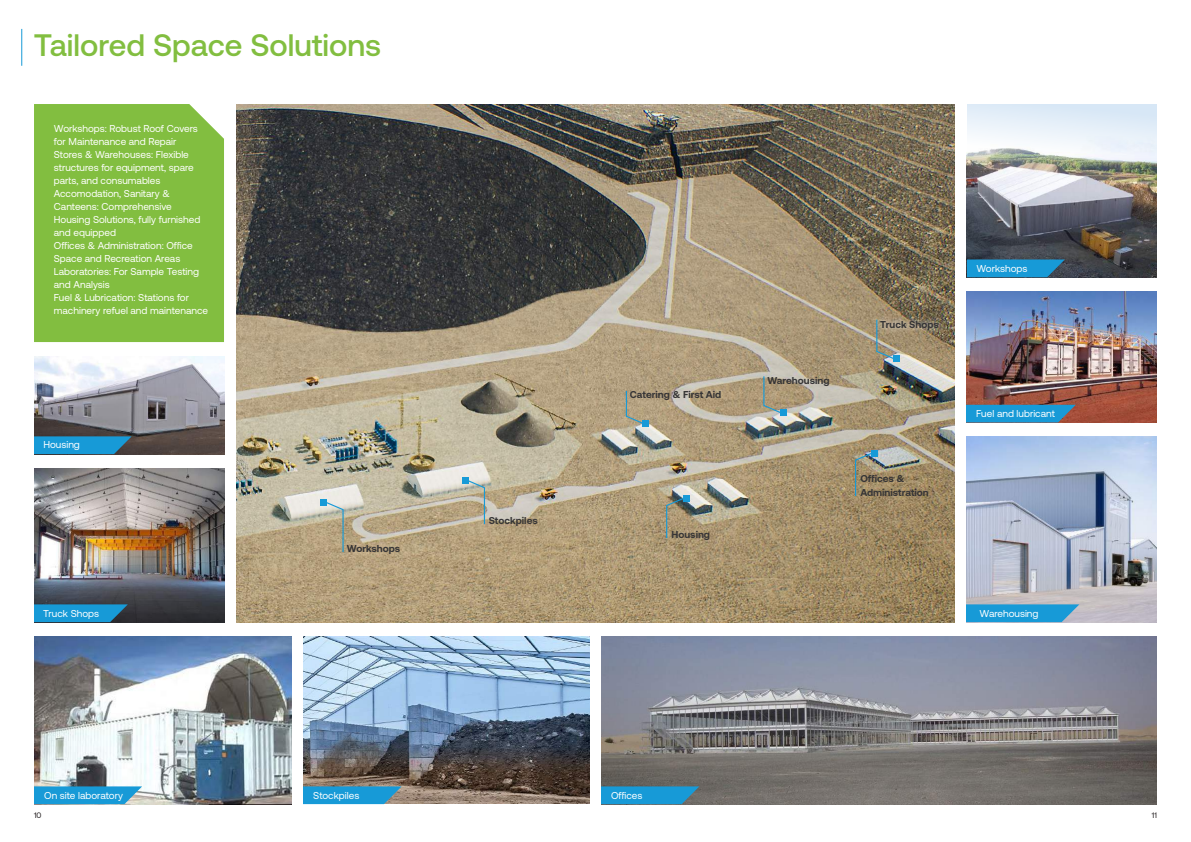
<style>
.page{position:relative;width:1191px;height:842px;background:#fff}
.page>*{position:absolute;margin:0;border:0;box-sizing:border-box;transform-origin:0 0}
.t1{font:500 31px "Aeonik";color:#82be40}
.t2{font:10px/13px "Aeonik";color:#fff}
.t3{font:700 10px/14px "Aeonik";color:#363536}
.t4{font:8px "Aeonik";color:#231f20}
</style>
<div class="page">
<img style="left:34px;top:356px;width:190px;height:98px">
<svg style="left:34px;top:436px;width:98px;height:18px;background:#1c8fc5"></svg>
<img style="left:304px;top:636px;width:285px;height:168px">
<svg style="left:304px;top:786px;width:97px;height:18px;background:#2598cd"></svg>
<img style="left:34px;top:468px;width:190px;height:154px">
<svg style="left:34px;top:604px;width:94px;height:18px;background:#198dc4"></svg>
<img style="left:602px;top:636px;width:555px;height:168px">
<svg style="left:602px;top:786px;width:97px;height:18px;background:#2094ca"></svg>
<img style="left:34px;top:636px;width:257px;height:168px">
<svg style="left:35px;top:786px;width:107px;height:18px;background:#299fd4"></svg>
<img style="left:967px;top:291px;width:190px;height:131px">
<svg style="left:967px;top:405px;width:108px;height:17px;background:#2194cb"></svg>
<hr style="left:21px;top:29px;width:1px;height:37px;background:#179ad7">
<img style="left:967px;top:436px;width:190px;height:186px">
<svg style="left:967px;top:604px;width:112px;height:18px;background:#279dd5"></svg>
<img style="left:236px;top:104px;width:718px;height:518px">
<div style="left:893px;top:355px;width:6px;height:7px;background:#179ad7"></div>
<div style="left:780px;top:409px;width:6px;height:7px;background:#179ad7"></div>
<div style="left:871px;top:450px;width:7px;height:6px;background:#179ad7"></div>
<div style="left:642px;top:420px;width:7px;height:7px;background:#179ad7"></div>
<div style="left:683px;top:495px;width:6px;height:7px;background:#179ad7"></div>
<div style="left:462px;top:477px;width:6px;height:7px;background:#179ad7"></div>
<div style="left:320px;top:499px;width:7px;height:7px;background:#179ad7"></div>
<svg style="left:875px;top:336px;width:20px;height:24px"></svg>
<svg style="left:762px;top:375px;width:21px;height:39px"></svg>
<svg style="left:854px;top:451px;width:20px;height:46px"></svg>
<svg style="left:625px;top:390px;width:20px;height:35px"></svg>
<svg style="left:665px;top:496px;width:20px;height:43px"></svg>
<svg style="left:465px;top:479px;width:20px;height:46px"></svg>
<svg style="left:324px;top:501px;width:20px;height:52px"></svg>
<div style="left:874px;top:315px;width:70px;height:21px;background:#fff;opacity:.75"></div>
<div style="left:34px;top:104px;width:190px;height:238px;background:#82be40"></div>
<img style="left:967px;top:104px;width:190px;height:173px">
<h1 class="t1" style="left:34px;top:28px;width:349px">Tailored Space Solutions</h1>
<p class="t2" style="left:54px;top:122px;width:156px">Workshops: Robust Roof Covers for Maintenance and Repair<br>Stores &amp; Warehouses: Flexible structures for equipment, spare parts, and consumables<br>Accomodation, Sanitary &amp;<br>Canteens: Comprehensive<br>Housing Solutions, fully furnished and equipped<br>Offices &amp; Administration: Office<br>Space and Recreation Areas<br>Laboratories: For Sample Testing and Analysis<br>Fuel &amp; Lubrication: Stations for machinery refuel and maintenance</p>
<p class="t2" style="left:43px;top:438px;width:38px">Housing</p>
<p class="t2" style="left:43px;top:606px;width:57px">Truck Shops</p>
<p class="t3" style="left:347px;top:541px;width:55px">Workshops</p>
<p class="t3" style="left:489px;top:513px;width:51px">Stockpiles</p>
<p class="t3" style="left:630px;top:387px;width:93px">Catering &amp; First Aid</p>
<p class="t3" style="left:671px;top:527px;width:40px">Housing</p>
<p class="t3" style="left:767px;top:373px;width:63px">Warehousing</p>
<p class="t3" style="left:880px;top:317px;width:60px">Truck Shops</p>
<p class="t3" style="left:860px;top:471px;width:70px">Offices &amp;<br>Administration</p>
<p class="t2" style="left:976px;top:262px;width:52px">Workshops</p>
<p class="t2" style="left:976px;top:407px;width:80px">Fuel and lubricant</p>
<p class="t2" style="left:979px;top:606px;width:60px">Warehousing</p>
<p class="t2" style="left:44px;top:788px;width:80px">On site laboratory</p>
<p class="t2" style="left:611px;top:788px;width:33px">Offices</p>
<p class="t2" style="left:313px;top:788px;width:48px">Stockpiles</p>
<p class="t4" style="left:34px;top:811px;width:9px">10</p>
<p class="t4" style="left:1151px;top:811px;width:7px">11</p>
</div>
